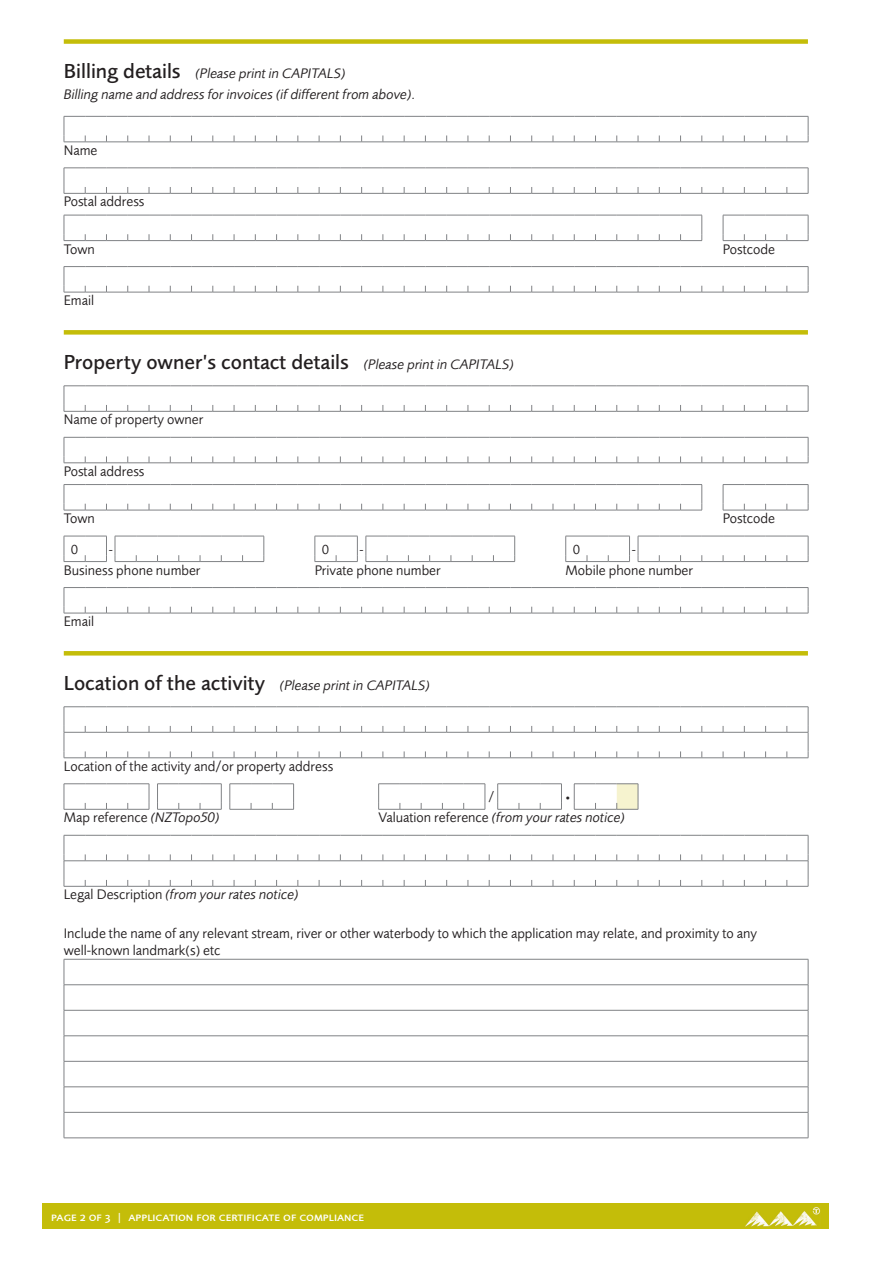
<style>
.page{position:relative;width:893px;height:1263px;background:#fff}
.page>*{position:absolute;margin:0;border:0;box-sizing:border-box;transform-origin:0 0}
.Section_heading_with{font:500 21px "Foundry Sans";color:#231f20}
.Field_label{font:14.25px "Foundry Sans";color:#231f20}
.Body_text{font:14.25px/17.1px "Foundry Sans";color:#231f20}
.Section_heading_with-2{font:italic 14.25px "Foundry Sans";color:#231f20}
.Field_label-2{font:italic 14.25px "Foundry Sans";color:#231f20}
.Body_text-2{font:italic 14.25px "Foundry Sans";color:#231f20}
.t1{font:13.5px "Foundry Sans";color:#231f20}
.t2{font:500 13.5px "Klinic Slab";color:#231f20}
.t3{font:500 12px "Foundry Sans Expert";color:#fff}
.s1{font-weight:500;font-style:normal;font-size:21px}
.s2{font-weight:400;font-style:italic;font-size:14.25px}
.s3{font-style:italic}
.s4{font-style:normal}
</style>
<div class="page">
<div style="left:43px;top:1203px;width:786px;height:26px;background:#c4bd09"></div>
<img style="left:745px;top:1207px;width:76px;height:20px">
<div style="left:64px;top:39px;width:744px;height:5px;background:#c4bd09"></div>
<div style="left:64px;top:330px;width:744px;height:5px;background:#c4bd09"></div>
<svg style="left:64px;top:651px;width:744px;height:4px;background:#c4bd0c"></svg>
<svg style="left:64px;top:116px;width:745px;height:27px"></svg>
<svg style="left:64px;top:168px;width:745px;height:26px"></svg>
<svg style="left:64px;top:215px;width:745px;height:26px"></svg>
<svg style="left:64px;top:266px;width:745px;height:27px"></svg>
<svg style="left:64px;top:386px;width:745px;height:26px"></svg>
<svg style="left:64px;top:437px;width:745px;height:27px"></svg>
<svg style="left:64px;top:484px;width:745px;height:27px"></svg>
<svg style="left:64px;top:536px;width:745px;height:26px"></svg>
<svg style="left:64px;top:587px;width:745px;height:27px"></svg>
<svg style="left:64px;top:706px;width:745px;height:52px"></svg>
<svg style="left:64px;top:783px;width:575px;height:27px"></svg>
<svg style="left:64px;top:835px;width:745px;height:52px"></svg>
<svg style="left:65px;top:960px;width:743px;height:177px"></svg>
<hr style="left:64px;top:984px;width:744px;height:1px;background:#808285">
<hr style="left:64px;top:1010px;width:744px;height:1px;background:#808285">
<hr style="left:64px;top:1035px;width:744px;height:1px;background:#808285">
<hr style="left:64px;top:1061px;width:744px;height:1px;background:#808285">
<hr style="left:64px;top:959px;width:744px;height:1px;background:#808285">
<hr style="left:64px;top:1086px;width:744px;height:1px;background:#808285">
<hr style="left:64px;top:1112px;width:744px;height:1px;background:#808285">
<svg style="left:64px;top:959px;width:1px;height:178px"></svg>
<svg style="left:808px;top:959px;width:1px;height:179px"></svg>
<hr style="left:64px;top:1137px;width:744px;height:1px;background:#808285">
<p class="Section_heading_with-2" style="left:64px;top:65px;width:283px"><span class="s1">Billing details</span> (Please print in CAPITALS)</p>
<p class="Body_text-2" style="left:64px;top:86px;width:353px">Billing name and address for invoices (if different from above).</p>
<p class="Field_label" style="left:64px;top:142px;width:35px">Name</p>
<p class="Field_label" style="left:64px;top:193px;width:82px">Postal address</p>
<p class="Field_label" style="left:64px;top:241px;width:33px">Town</p>
<p class="Field_label" style="left:723px;top:241px;width:54px">Postcode</p>
<p class="Field_label" style="left:64px;top:292px;width:32px">Email</p>
<p class="Section_heading_with" style="left:64px;top:349px;width:452px">Property owner’s contact details <span class="s2">(Please print in CAPITALS)</span></p>
<p class="Field_label" style="left:64px;top:411px;width:141px">Name of property owner</p>
<p class="Field_label" style="left:64px;top:463px;width:82px">Postal address</p>
<p class="Field_label" style="left:64px;top:510px;width:33px">Town</p>
<p class="Field_label" style="left:723px;top:510px;width:54px">Postcode</p>
<p class="t1" style="left:71px;top:541px;width:8px">0</p>
<p class="t1" style="left:109px;top:542px;width:6px">-</p>
<p class="t1" style="left:322px;top:541px;width:8px">0</p>
<p class="t1" style="left:360px;top:542px;width:6px">-</p>
<p class="t1" style="left:573px;top:541px;width:8px">0</p>
<p class="t1" style="left:632px;top:542px;width:6px">-</p>
<p class="Field_label" style="left:64px;top:561px;width:138px">Business phone number</p>
<p class="Field_label" style="left:315px;top:561px;width:128px">Private phone number</p>
<p class="Field_label" style="left:566px;top:561px;width:129px">Mobile phone number</p>
<p class="Field_label" style="left:64px;top:613px;width:32px">Email</p>
<p class="Section_heading_with-2" style="left:64px;top:676px;width:368px"><span class="s1">Location of the activity</span> (Please print in CAPITALS)</p>
<p class="Field_label" style="left:64px;top:758px;width:271px">Location of the activity and/or property address</p>
<p class="t1" style="left:488px;top:789px;width:7px">/</p>
<p class="t2" style="left:565px;top:789px;width:6px">•</p>
<p class="Field_label" style="left:64px;top:809px;width:157px">Map reference <span class="s3">(NZTopo50)</span></p>
<p class="Field_label-2" style="left:378px;top:809px;width:248px"><span class="s4">Valuation reference</span> (from your rates notice)</p>
<p class="Field_label-2" style="left:64px;top:886px;width:236px"><span class="s4">Legal Description</span> (from your rates notice)</p>
<p class="Body_text" style="left:64px;top:924px;width:695px">Include the name of any relevant stream, river or other waterbody to which the application may relate, and proximity to any well-known landmark(s) etc</p>
<p class="t3" style="left:51px;top:1209px;width:315px">page 2 of 3 | application for certificate of compliance</p>
</div>
